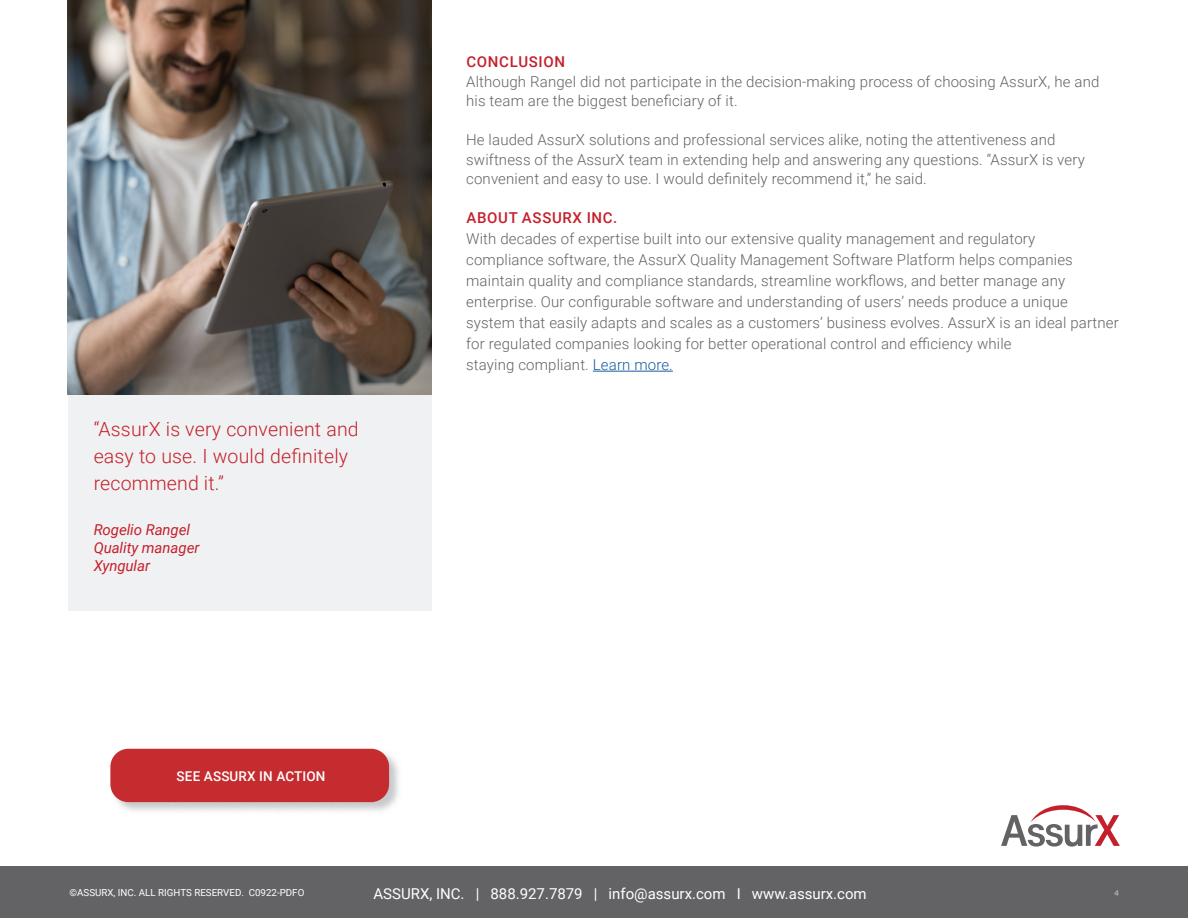
<style>
.page{position:relative;width:1188px;height:918px;background:#fff}
.page>*{position:absolute;margin:0;border:0;box-sizing:border-box;transform-origin:0 0}
.t1{font:300 19.5px/27px "Roboto";letter-spacing:.01em;color:#c4202c}
.copy{font:300 15px/21px "Roboto";letter-spacing:.01em;color:#636366}
.AssurX_Contact_Text{font:15px "Roboto";color:#fff}
.t2{font:italic 15px "Roboto";letter-spacing:-.005em;color:#c4202c}
.copy-2{font:500 15px "Roboto";letter-spacing:.045em;color:#c4202c}
.t3{font:500 13.5px "Roboto";letter-spacing:.01em;color:#fff}
.Sidebar_Title_Text{font:13.5px "Roboto";color:#adaeb2}
.Sidebar_Title_Text-2{font:9.75px "Roboto";color:#fff}
.s1{color:#175d9e}
</style>
<div class="page">
<div style="left:68px;top:244px;width:364px;height:367px;background:#f0f1f2"></div>
<div style="left:0;top:866px;width:1188px;height:52px;background:#636366"></div>
<div style="left:110px;top:748px;width:292px;height:67px;background:#a8a9ad;opacity:.63"></div>
<div style="left:110px;top:749px;width:279px;height:53px;background:#c52c30;border-radius:18px"></div>
<svg style="left:1001px;top:805px;width:119px;height:42px"></svg>
<hr style="left:593px;top:371px;width:80px;height:1px;background:#175d9e">
<img style="left:68px;top:0;width:364px;height:395px">
<p class="t1" style="left:94px;top:415px;width:267px">“AssurX is very convenient and easy to use. I would definitely recommend it.”</p>
<p class="t2" style="left:94px;top:519px;width:98px">Rogelio Rangel</p>
<p class="t2" style="left:94px;top:537px;width:107px">Quality manager</p>
<p class="t2" style="left:94px;top:555px;width:58px">Xyngular</p>
<p class="copy-2" style="left:466px;top:51px;width:100px">CONCLUSION</p>
<p class="copy" style="left:466px;top:71px;width:635px;line-height:19.5px">Although Rangel did not participate in the decision-making process of choosing AssurX, he and his team are the biggest beneficiary of it.</p>
<p class="copy" style="left:466px;top:129px;width:620px;line-height:19.5px">He lauded AssurX solutions and professional services alike, noting the attentiveness and swiftness of the AssurX team in extending help and answering any questions. “AssurX is very convenient and easy to use. I would definitely recommend it,” he said.</p>
<p class="copy-2" style="left:466px;top:207px;width:152px">ABOUT ASSURX INC.</p>
<p class="copy" style="left:466px;top:228px;width:654px">With decades of expertise built into our extensive quality management and regulatory<br>compliance software, the AssurX Quality Management Software Platform helps companies maintain quality and compliance standards, streamline workflows, and better manage any enterprise. Our configurable software and understanding of users’ needs produce a unique system that easily adapts and scales as a customers’ business evolves. AssurX is an ideal partner for regulated companies looking for better operational control and efficiency while<br>staying compliant. <span class="s1">Learn more.</span></p>
<p class="t3" style="left:177px;top:767px;width:150px">SEE ASSURX IN ACTION</p>
<p class="Sidebar_Title_Text-2" style="left:70px;top:885px;width:236px">©ASSURX, INC. ALL RIGHTS RESERVED. C0922-PDFO</p>
<p class="AssurX_Contact_Text" style="left:374px;top:883px;width:495px">ASSURX, INC. | 888.927.7879 | info@assurx.com I www.assurx.com</p>
<p class="Sidebar_Title_Text" style="left:1114px;top:886px;width:6px">4</p>
</div>
